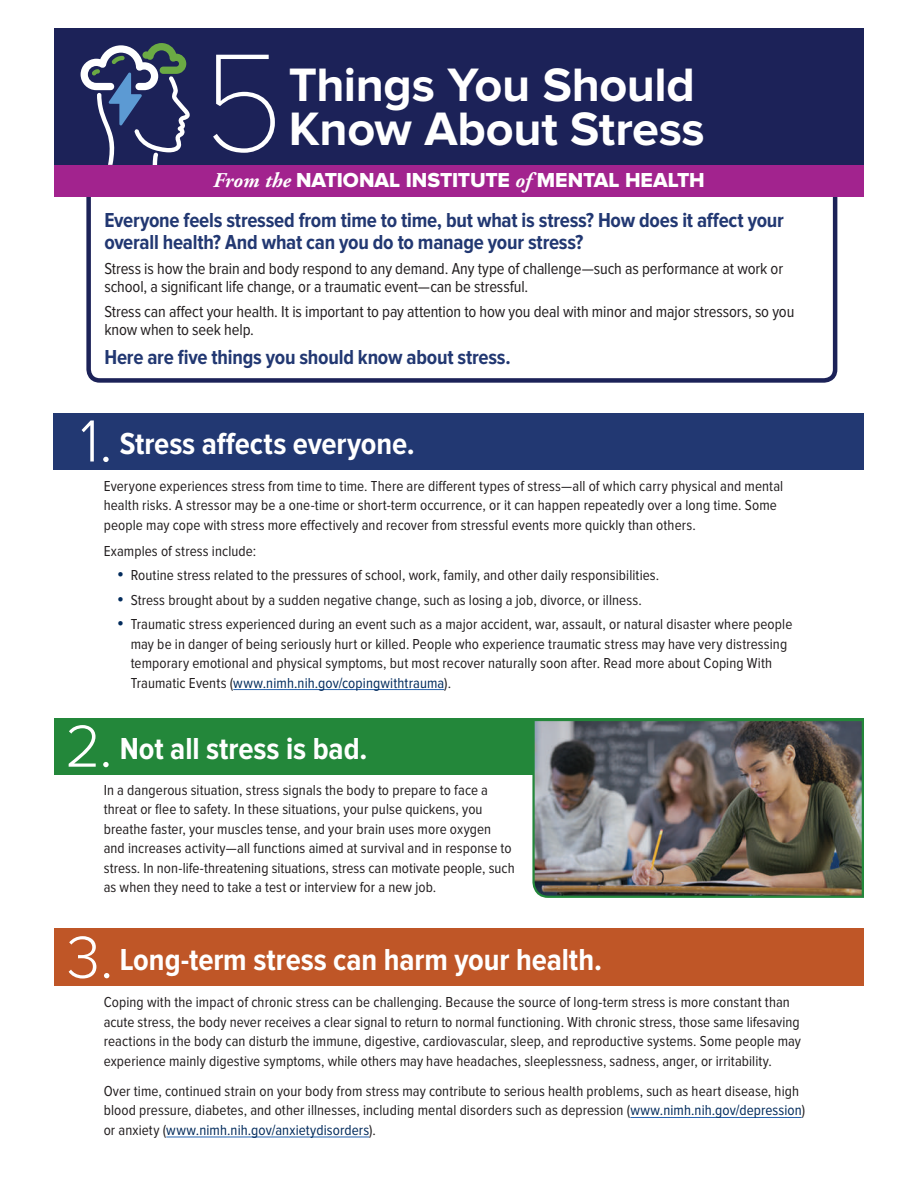
<style>
.page{position:relative;width:918px;height:1188px;background:#fff}
.page>*{position:absolute;margin:0;border:0;box-sizing:border-box;transform-origin:0 0}
.t1{font:700 48.6px/44.5px "Proxima Nova";letter-spacing:-.01em;color:#fff}
.t2{font:700 31.5px "Proxima Nova Cond";letter-spacing:-.005em;color:#fff}
.t3{font:700 21px/22.5px "Proxima Nova Cond";letter-spacing:-.01em;color:#223872}
.t4{font:21px "Proxima Nova Extrabld";color:#fff}
.t5{font:16.5px/18px "Proxima Nova Cond";letter-spacing:-.01em;color:#231f20}
.t6{font:15px/19.5px "Proxima Nova Cond";letter-spacing:.005em;color:#231f20}
.s1{font-family:"Adobe Garamond Pro";font-weight:700;font-style:italic}
.s2{color:#022b5c}
</style>
<div class="page">
<svg style="left:86px;top:197px;width:752px;height:186px"></svg>
<div style="left:54px;top:28px;width:810px;height:137px;background:#1c2258"></div>
<hr style="left:233px;top:689px;width:211px;height:1px;background:#2865b1">
<svg style="left:81px;top:43px;width:109px;height:122px"></svg>
<svg style="left:213px;top:55px;width:62px;height:98px"></svg>
<svg style="left:530px;top:774px;width:334px;height:124px"></svg>
<div style="left:54px;top:165px;width:810px;height:32px;background:#a2238e"></div>
<div style="left:54px;top:413px;width:810px;height:56px;background:#223872"></div>
<svg style="left:82px;top:420px;width:27px;height:42px"></svg>
<hr style="left:630px;top:1117px;width:172px;height:1px;background:#2865b1">
<hr style="left:166px;top:1137px;width:203px;height:1px;background:#2865b1">
<div style="left:54px;top:928px;width:810px;height:58px;background:#bf5627"></div>
<svg style="left:69px;top:936px;width:40px;height:43px"></svg>
<div style="left:54px;top:718px;width:810px;height:56px;background:#23873a"></div>
<svg style="left:69px;top:725px;width:40px;height:42px"></svg>
<img style="left:535px;top:721px;width:327px;height:175px">
<h1 class="t1" style="left:289px;top:64px;width:417px">Things You Should<br>Know About Stress</h1>
<h3 class="t4" style="left:213px;top:171px;width:493px"><span class="s1">From the</span> NATIONAL INSTITUTE <span class="s1">of</span> MENTAL HEALTH</h3>
<h3 class="t3" style="left:104px;top:209px;width:681px">Everyone feels stressed from time to time, but what is stress? How does it affect your overall health? And what can you do to manage your stress?</h3>
<p class="t5" style="left:104px;top:260px;width:680px">Stress is how the brain and body respond to any demand. Any type of challenge—such as performance at work or school, a significant life change, or a traumatic event—can be stressful.</p>
<p class="t5" style="left:104px;top:303px;width:691px">Stress can affect your health. It is important to pay attention to how you deal with minor and major stressors, so you know when to seek help.</p>
<h3 class="t3" style="left:104px;top:346px;width:408px">Here are five things you should know about stress.</h3>
<h2 class="t2" style="left:120px;top:429px;width:297px">Stress affects everyone.</h2>
<p class="t6" style="left:104px;top:477px;width:681px">Everyone experiences stress from time to time. There are different types of stress—all of which carry physical and mental health risks. A stressor may be a one-time or short-term occurrence, or it can happen repeatedly over a long time. Some people may cope with stress more effectively and recover from stressful events more quickly than others.</p>
<p class="t6" style="left:104px;top:542px;width:154px">Examples of stress include:</p>
<p class="t6" style="left:117px;top:566px;width:544px"><span class="s2">•</span> Routine stress related to the pressures of school, work, family, and other daily responsibilities.</p>
<p class="t6" style="left:117px;top:591px;width:526px"><span class="s2">•</span> Stress brought about by a sudden negative change, such as losing a job, divorce, or illness.</p>
<p class="t6" style="left:131px;top:615px;width:663px;text-indent:-14px"><span class="s2">•</span> Traumatic stress experienced during an event such as a major accident, war, assault, or natural disaster where people may be in danger of being seriously hurt or killed. People who experience traumatic stress may have very distressing temporary emotional and physical symptoms, but most recover naturally soon after. Read more about Coping With Traumatic Events (<span class="s2">www.nimh.nih.gov/copingwithtrauma</span>).</p>
<h2 class="t2" style="left:120px;top:734px;width:249px">Not all stress is bad.</h2>
<p class="t6" style="left:104px;top:781px;width:413px">In a dangerous situation, stress signals the body to prepare to face a threat or flee to safety. In these situations, your pulse quickens, you breathe faster, your muscles tense, and your brain uses more oxygen and increases activity—all functions aimed at survival and in response to stress. In non-life-threatening situations, stress can motivate people, such as when they need to take a test or interview for a new job.</p>
<h2 class="t2" style="left:120px;top:945px;width:484px">Long-term stress can harm your health.</h2>
<p class="t6" style="left:104px;top:993px;width:699px">Coping with the impact of chronic stress can be challenging. Because the source of long-term stress is more constant than acute stress, the body never receives a clear signal to return to normal functioning. With chronic stress, those same lifesaving reactions in the body can disturb the immune, digestive, cardiovascular, sleep, and reproductive systems. Some people may experience mainly digestive symptoms, while others may have headaches, sleeplessness, sadness, anger, or irritability.</p>
<p class="t6" style="left:104px;top:1082px;width:703px">Over time, continued strain on your body from stress may contribute to serious health problems, such as heart disease, high blood pressure, diabetes, and other illnesses, including mental disorders such as depression (<span class="s2">www.nimh.nih.gov/depression</span>) or anxiety (<span class="s2">www.nimh.nih.gov/anxietydisorders</span>).</p>
</div>
